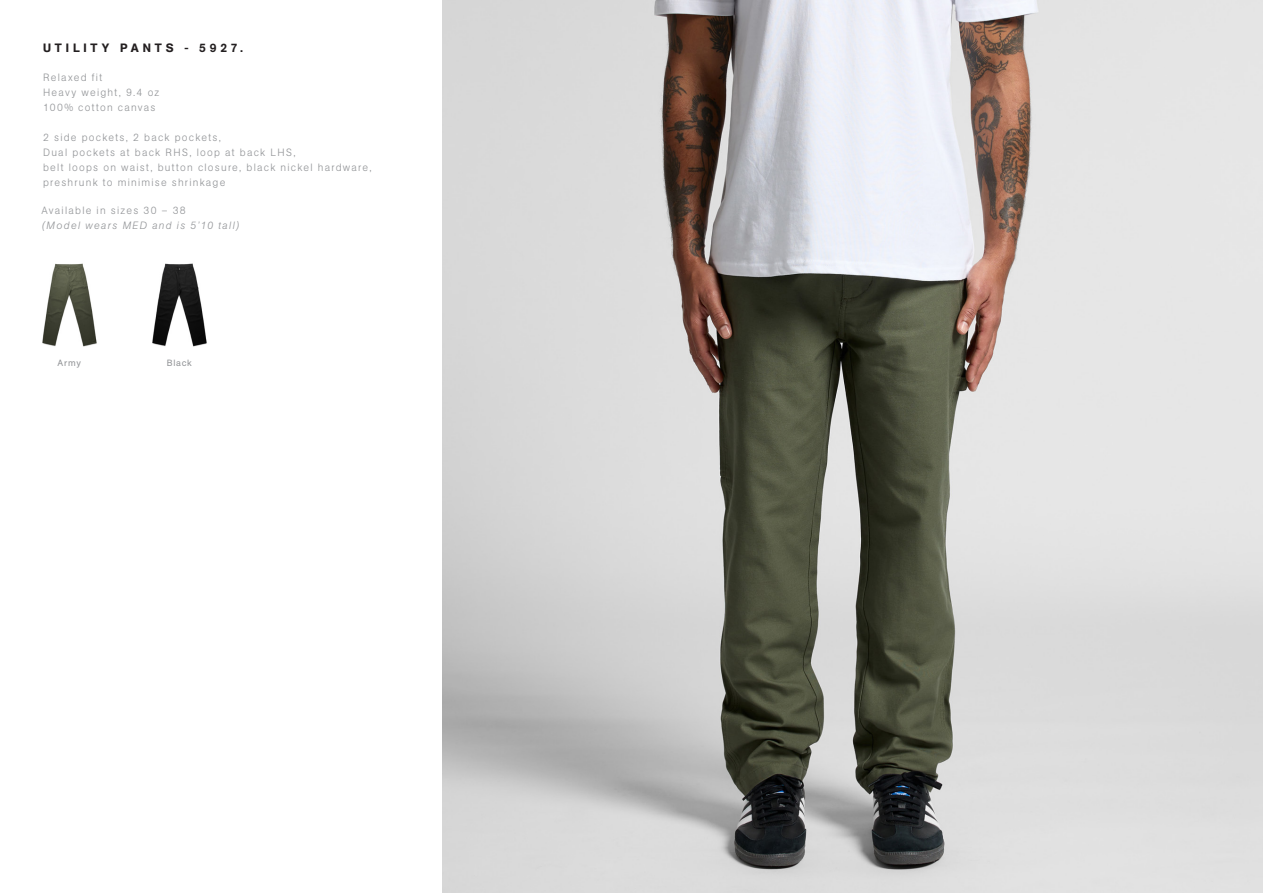
<style>
.page{position:relative;width:1263px;height:893px;background:#fff}
.page>*{position:absolute;margin:0;border:0;box-sizing:border-box;transform-origin:0 0}
.t1{font:500 12px "AG Book Pro";letter-spacing:.32em;color:#231f20}
.t2{font:300 10.5px/15px "AG Book Pro";letter-spacing:.12em;color:#939598}
.t3{font:italic 300 10.5px/15px "AG Book Pro";letter-spacing:.125em;color:#939598}
.t4{font:9px "AG Book Pro";letter-spacing:.08em;color:#939598}
.s1{font-style:normal}
</style>
<div class="page">
<img style="left:42px;top:263px;width:55px;height:84px">
<img style="left:152px;top:263px;width:55px;height:84px">
<img style="left:442px;top:0;width:821px;height:893px">
<p class="t1" style="left:43px;top:40px;width:202px">UTILITY PANTS - 5927.</p>
<p class="t2" style="left:43px;top:69px;width:118px">Relaxed fit<br>Heavy weight, 9.4 oz<br>100% cotton canvas</p>
<p class="t2" style="left:43px;top:129px;width:330px">2 side pockets, 2 back pockets,<br>Dual pockets at back RHS, loop at back LHS,<br>belt loops on waist, button closure, black nickel hardware, preshrunk to minimise shrinkage</p>
<p class="t3" style="left:42px;top:202px;width:199px"><span class="s1">Available in sizes 30 – 38<br></span>(Model wears MED and is 5’10 tall)</p>
<p class="t4" style="left:58px;top:357px;width:25px">Army</p>
<p class="t4" style="left:167px;top:357px;width:27px">Black</p>
</div>
